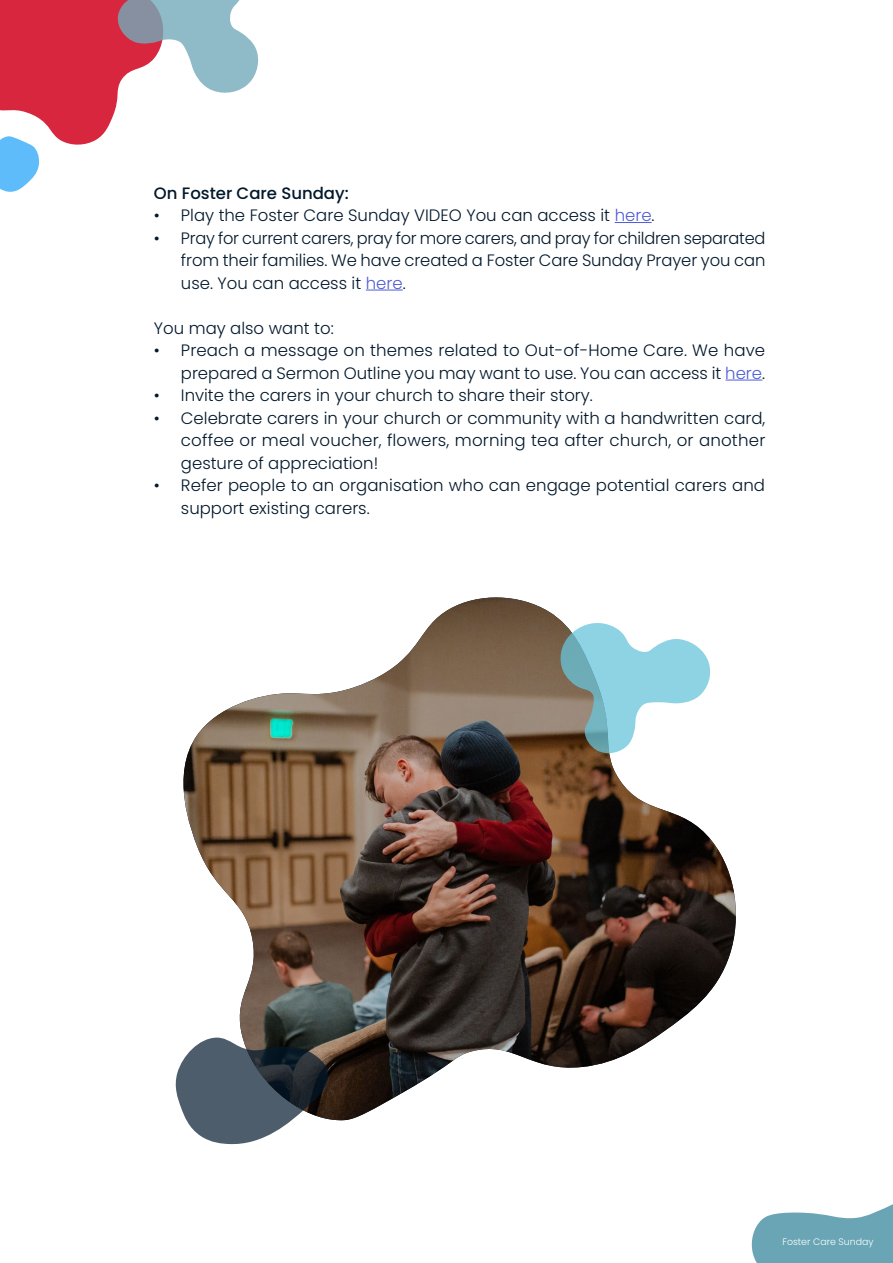
<style>
.page{position:relative;width:893px;height:1263px;background:#fff}
.page>*{position:absolute;margin:0;border:0;box-sizing:border-box;transform-origin:0 0}
.t1{font:300 16.5px/22.5px "Poppins";color:#02182b;text-align:justify}
.t2{font:500 16.5px "Poppins";color:#02182b}
.t3{font:300 9.45px "Poppins";color:#fff}
.s1{color:#4f5cd6}
</style>
<div class="page">
<svg style="left:0;top:0;width:259px;height:192px"></svg>
<img style="left:183px;top:597px;width:553px;height:523px">
<svg style="left:559px;top:622px;width:154px;height:134px"></svg>
<svg style="left:175px;top:1037px;width:155px;height:108px"></svg>
<svg style="left:751px;top:1204px;width:142px;height:59px"></svg>
<hr style="left:615px;top:222px;width:37px;height:1px;background:#4f5cd6">
<hr style="left:366px;top:290px;width:37px;height:1px;background:#4f5cd6">
<hr style="left:725px;top:380px;width:37px;height:1px;background:#4f5cd6">
<p class="t2" style="left:154px;top:183px;width:196px">On Foster Care Sunday:</p>
<p class="t1" style="left:154px;top:204px;width:502px">• Play the Foster Care Sunday VIDEO You can access it <span class="s1">here</span>.</p>
<p class="t1" style="left:181px;top:227px;width:586px;text-indent:-27px">• Pray for current carers, pray for more carers, and pray for children separated from their families. We have created a Foster Care Sunday Prayer you can use. You can access it <span class="s1">here</span>.</p>
<p class="t1" style="left:154px;top:317px;width:181px">You may also want to:</p>
<p class="t1" style="left:154px;top:339px;width:613px;text-align:right">• Preach a message on themes related to Out-of-Home Care. We have prepared a Sermon Outline you may want to use. You can access it <span class="s1">here</span>.</p>
<p class="t1" style="left:154px;top:384px;width:440px">• Invite the carers in your church to share their story.</p>
<p class="t1" style="left:181px;top:407px;width:586px;text-indent:-27px">• Celebrate carers in your church or community with a handwritten card, coffee or meal voucher, flowers, morning tea after church, or another gesture of appreciation!</p>
<p class="t1" style="left:181px;top:474px;width:586px;text-indent:-27px">• Refer people to an organisation who can engage potential carers and support existing carers.</p>
<p class="t3" style="left:782px;top:1236px;width:93px">Foster Care Sunday</p>
</div>
